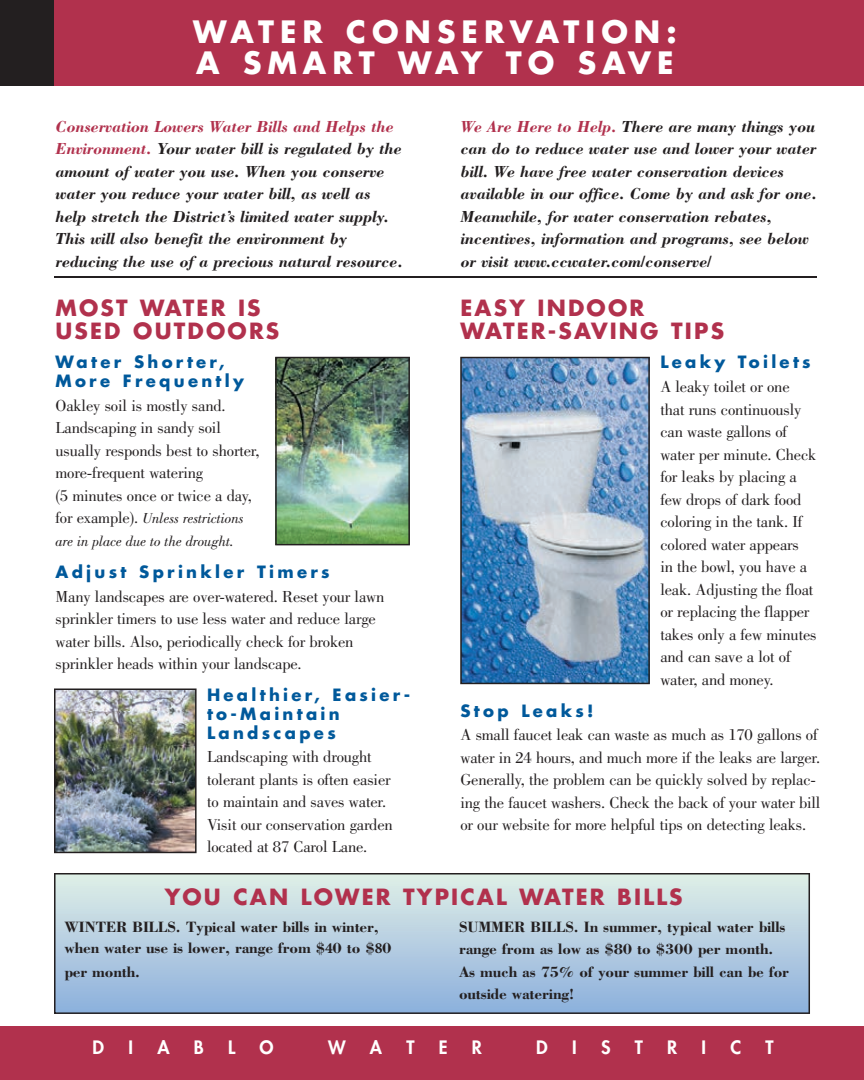
<style>
.page{position:relative;width:864px;height:1080px;background:#fff}
.page>*{position:absolute;margin:0;border:0;box-sizing:border-box;transform-origin:0 0}
.t1{font:700 30px/31.5px "Futura";letter-spacing:.2em;color:#fff}
.t2{font:700 21.75px/22.5px "Futura";letter-spacing:.1em;color:#b1314d}
.t3{font:800 18px "Futura";color:#fff}
.t4{font:16.5px/22.5px "Bodoni";letter-spacing:-.01em;color:#231f20}
.t5{font:italic 700 16.5px/22.5px "Bodoni";letter-spacing:-.01em;color:#231f20}
.t6{font:700 16.5px/18.8px "Futura";letter-spacing:.2em;color:#00599b}
.t7{font:700 15.45px/22.5px "Bodoni";letter-spacing:-.01em;color:#231f20}
.t8{font:italic 15px/22.5px "Bodoni";letter-spacing:-.01em;color:#231f20}
.s1{color:#b1314d}
.s2{font-style:normal;font-size:16.5px}
.s3{font-family:"Minion Pro"}
</style>
<div class="page">
<div style="left:53px;top:0;width:811px;height:86px;background:#b1314d"></div>
<div style="left:0;top:0;width:54px;height:86px;background:#231f20"></div>
<div style="left:0;top:1026px;width:864px;height:54px;background:#b1314d"></div>
<svg style="left:54px;top:873px;width:756px;height:141px;background:#b2cadc"></svg>
<img style="left:275px;top:357px;width:135px;height:188px">
<img style="left:54px;top:688px;width:143px;height:165px">
<img style="left:460px;top:357px;width:190px;height:327px">
<hr style="left:54px;top:276px;width:763px;height:2px;background:#231f20">
<h1 class="t1" style="left:193px;top:15px;width:485px">WATER CONSERVATION:<br>A SMART WAY TO SAVE</h1>
<p class="t5" style="left:56px;top:114px;width:349px"><span class="s1">Conservation Lowers Water Bills and Helps the Environment.</span> Your water bill is regulated by the amount of water you use. When you conserve water you reduce your water bill, as well as help stretch the District’s limited water supply.<br>This will also benefit the environment by reducing the use of a precious natural resource.</p>
<h2 class="t2" style="left:56px;top:296px;width:225px">MOST WATER IS<br>USED OUTDOORS</h2>
<p class="t6" style="left:56px;top:352px;width:190px">Water Shorter,<br>More Frequently</p>
<p class="t4" style="left:56px;top:394px;width:206px">Oakley soil is mostly sand.<br>Landscaping in sandy soil usually responds best to shorter, more-frequent watering<br>(5 minutes once or twice a day,</p>
<p class="t8" style="left:56px;top:507px;width:190px"><span class="s2">for example).</span> Unless restrictions are in place due to the drought.</p>
<p class="t6" style="left:56px;top:562px;width:276px">Adjust Sprinkler Timers</p>
<p class="t4" style="left:56px;top:585px;width:330px">Many landscapes are over-watered. Reset your lawn sprinkler timers to use less water and reduce large water bills. Also, periodically check for broken sprinkler heads within your landscape.</p>
<p class="t6" style="left:207px;top:685px;width:205px">Healthier, Easier&shy;to-Maintain<br>Landscapes</p>
<p class="t4" style="left:207px;top:746px;width:187px">Landscaping with drought tolerant plants is often easier to maintain and saves water.<br>Visit our conservation garden located at 87 Carol Lane.</p>
<p class="t5" style="left:460px;top:114px;width:358px"><span class="s1">We Are Here to Help.</span> There are many things you can do to reduce water use and lower your water bill. We have free water conservation devices available in our office. Come by and ask for one.<br>Meanwhile, for water conservation rebates, incentives, information and programs, see below or visit www.ccwater.com/conserve/</p>
<h2 class="t2" style="left:460px;top:296px;width:265px">EASY INDOOR<br>WATER-SAVING TIPS</h2>
<p class="t6" style="left:660px;top:352px;width:152px">Leaky Toilets</p>
<p class="t4" style="left:660px;top:375px;width:158px">A leaky toilet or one that runs continuously can waste gallons of water per minute. Check for leaks by placing a few drops of dark food coloring in the tank. If colored water appears<br>in the bowl, you have a leak. Adjusting the float or replacing the flapper takes only a few minutes and can save a lot of water, and money.</p>
<p class="t6" style="left:460px;top:701px;width:135px">Stop Leaks!</p>
<p class="t4" style="left:460px;top:724px;width:362px">A small faucet leak can waste as much as 170 gallons of water in 24 hours, and much more if the leaks are larger.<br>Generally, the problem can be quickly solved by replac&shy;ing the faucet washers. Check the back of your water bill or our website for more helpful tips on detecting leaks.</p>
<h2 class="t2" style="left:165px;top:885px;width:519px">YOU CAN LOWER TYPICAL WATER BILLS</h2>
<p class="t7" style="left:65px;top:915px;width:329px;line-height:21.8px">WINTER BILLS. Typical water bills in winter, when water use is lower, range from $<span class="s3">4</span>0 to $<span class="s3">8</span>0</p>
<p class="t7" style="left:65px;top:960px;width:77px">per month.</p>
<p class="t7" style="left:459px;top:915px;width:331px">SUMMER BILLS. In summer, typical water bills range from as low as $80 to $300 per month.<br>As much as 75% of your summer bill can be for outside watering!</p>
<p class="t3" style="left:93px;top:1036px;width:13px">D</p>
<p class="t3" style="left:128px;top:1036px;width:6px">I</p>
<p class="t3" style="left:157px;top:1036px;width:14px">A</p>
<p class="t3" style="left:194px;top:1036px;width:11px">B</p>
<p class="t3" style="left:228px;top:1036px;width:9px">L</p>
<p class="t3" style="left:260px;top:1036px;width:16px">O</p>
<p class="t3" style="left:328px;top:1036px;width:19px">W</p>
<p class="t3" style="left:370px;top:1036px;width:14px">A</p>
<p class="t3" style="left:406px;top:1036px;width:10px">T</p>
<p class="t3" style="left:439px;top:1036px;width:10px">E</p>
<p class="t3" style="left:472px;top:1036px;width:12px">R</p>
<p class="t3" style="left:536px;top:1036px;width:13px">D</p>
<p class="t3" style="left:572px;top:1036px;width:6px">I</p>
<p class="t3" style="left:601px;top:1036px;width:11px">S</p>
<p class="t3" style="left:635px;top:1036px;width:10px">T</p>
<p class="t3" style="left:667px;top:1036px;width:12px">R</p>
<p class="t3" style="left:702px;top:1036px;width:6px">I</p>
<p class="t3" style="left:730px;top:1036px;width:12px">C</p>
<p class="t3" style="left:766px;top:1036px;width:10px">T</p>
</div>
